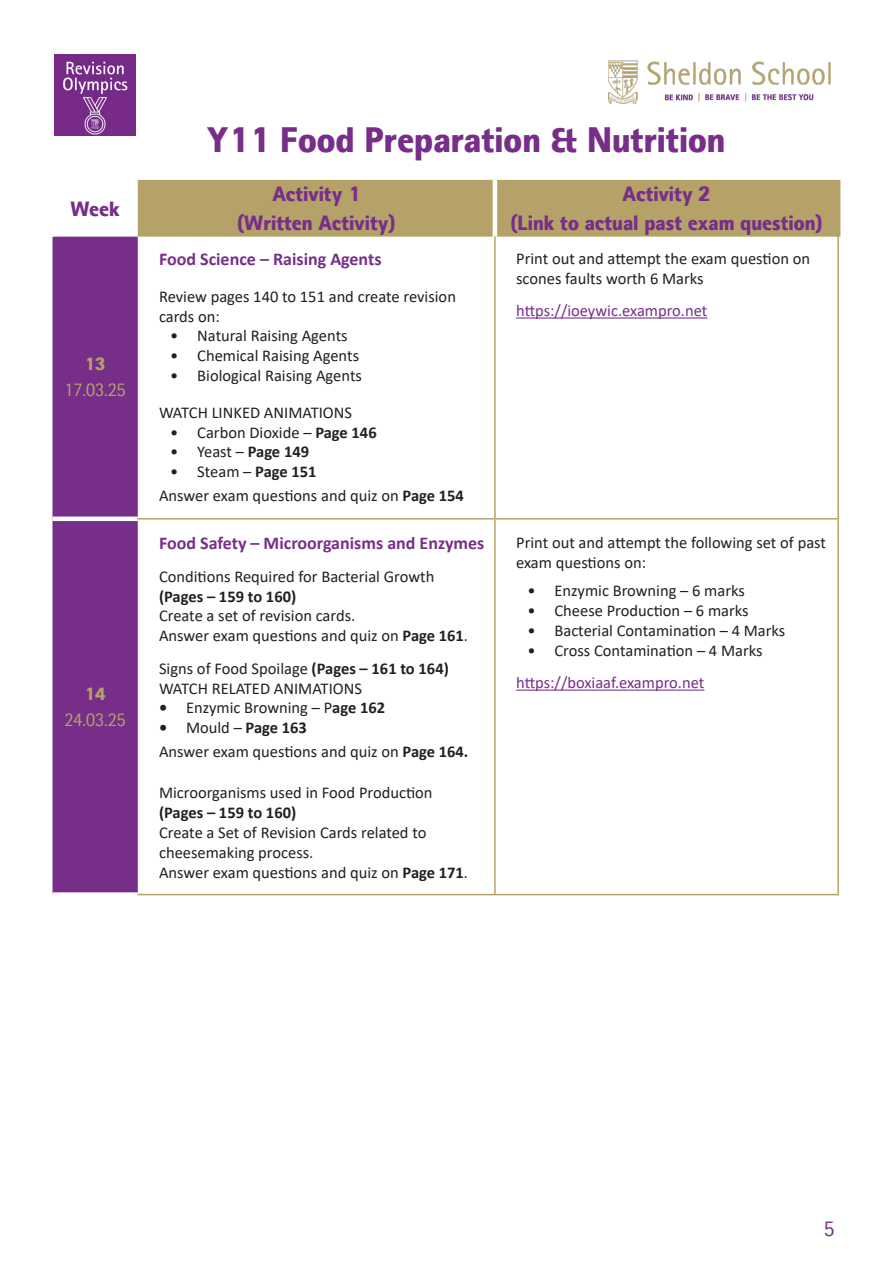
<style>
.page{position:relative;width:893px;height:1263px;background:#fff}
.page>*{position:absolute;margin:0;border:0;box-sizing:border-box;transform-origin:0 0}
.t1{font:900 36px "Rotis II Sans Pro";color:#772e89}
.t2{font:900 21px "Rotis II Sans Pro";color:#772e89}
.t3{font:21px "Rotis II Sans Pro";color:#772e89}
.activity_header{font:700 18px "Calibri";color:#772e89}
.t4{font:18px "Rotis II Sans Pro";color:#b5a269}
.t5{font:900 18px "Rotis II Sans Pro";color:#b5a269}
.basic_body{font:16.5px/19.8px "Calibri";color:#231f20}
.basic_body-2{font:16.5px "Calibri";color:#772e89}
.basic_body-3{font:700 16.5px "Calibri";color:#231f20}
.s1{font-weight:700}
.s2{font-weight:400}
</style>
<div class="page">
<img style="left:608px;top:60px;width:223px;height:43px">
<img style="left:54px;top:54px;width:81px;height:81px">
<div style="left:138px;top:180px;width:698px;height:57px;background:#b5a269"></div>
<div style="left:52px;top:237px;width:86px;height:655px;background:#772e89"></div>
<hr style="left:493px;top:180px;width:4px;height:57px;background:#fff">
<hr style="left:494px;top:237px;width:2px;height:281px;background:#b5a269">
<hr style="left:837px;top:237px;width:2px;height:281px;background:#b5a269">
<hr style="left:494px;top:519px;width:2px;height:375px;background:#b5a269">
<hr style="left:837px;top:519px;width:2px;height:375px;background:#b5a269">
<div style="left:52px;top:516px;width:86px;height:5px;background:#fff"></div>
<hr style="left:138px;top:518px;width:357px;height:1px;background:#b5a269">
<hr style="left:495px;top:518px;width:344px;height:1px;background:#b5a269">
<hr style="left:138px;top:894px;width:357px;height:1px;background:#b5a269">
<hr style="left:495px;top:894px;width:344px;height:1px;background:#b5a269">
<hr style="left:836px;top:180px;width:4px;height:57px;background:#b5a269">
<hr style="left:516px;top:317px;width:191px;height:2px;background:#772e89">
<hr style="left:516px;top:690px;width:188px;height:1px;background:#772e89">
<p class="t2" style="left:70px;top:196px;width:51px">Week</p>
<p class="t5" style="left:85px;top:353px;width:23px">13</p>
<p class="t4" style="left:64px;top:380px;width:63px">17.03.25</p>
<p class="t5" style="left:85px;top:683px;width:23px">14</p>
<p class="t4" style="left:64px;top:710px;width:63px">24.03.25</p>
<p class="t1" style="left:207px;top:119px;width:520px">Y11 Food Preparation &amp; Nutrition</p>
<p class="t2" style="left:272px;top:182px;width:90px">Activity 1</p>
<p class="t2" style="left:237px;top:211px;width:160px">(Written Activity)</p>
<p class="activity_header" style="left:159px;top:246px;width:224px">Food Science – Raising Agents</p>
<p class="basic_body" style="left:159px;top:286px;width:298px">Review pages 140 to 151 and create revision cards on:</p>
<p class="basic_body" style="left:170px;top:325px;width:179px">• Natural Raising Agents</p>
<p class="basic_body" style="left:170px;top:345px;width:190px">• Chemical Raising Agents</p>
<p class="basic_body" style="left:170px;top:365px;width:193px">• Biological Raising Agents</p>
<p class="basic_body" style="left:159px;top:402px;width:195px">WATCH LINKED ANIMATIONS</p>
<p class="basic_body" style="left:170px;top:422px;width:208px">• Carbon Dioxide – <span class="s1">Page 146</span></p>
<p class="basic_body" style="left:170px;top:442px;width:140px">• Yeast – <span class="s1">Page 149</span></p>
<p class="basic_body" style="left:170px;top:461px;width:148px">• Steam – <span class="s1">Page 151</span></p>
<p class="basic_body" style="left:159px;top:485px;width:306px">Answer exam questions and quiz on <span class="s1">Page 154</span></p>
<p class="activity_header" style="left:159px;top:531px;width:327px">Food Safety – Microorganisms and Enzymes</p>
<p class="basic_body" style="left:159px;top:566px;width:277px">Conditions Required for Bacterial Growth</p>
<p class="basic_body-3" style="left:159px;top:584px;width:139px">(Pages – 159 to 160)</p>
<p class="basic_body" style="left:159px;top:606px;width:198px">Create a set of revision cards.</p>
<p class="basic_body" style="left:159px;top:625px;width:311px">Answer exam questions and quiz on <span class="s1">Page 161</span>.</p>
<p class="basic_body" style="left:159px;top:658px;width:291px">Signs of Food Spoilage <span class="s1">(Pages – 161 to 164)</span></p>
<p class="basic_body" style="left:159px;top:678px;width:204px">WATCH RELATED ANIMATIONS</p>
<p class="basic_body" style="left:159px;top:698px;width:228px"><span class="s1">•</span> Enzymic Browning – P<span class="s1">age 162</span></p>
<p class="basic_body-3" style="left:159px;top:716px;width:149px">• <span class="s2">Mould –</span> Page 163</p>
<p class="basic_body" style="left:159px;top:741px;width:311px">Answer exam questions and quiz on <span class="s1">Page 164.</span></p>
<p class="basic_body" style="left:159px;top:782px;width:275px">Microorganisms used in Food Production</p>
<p class="basic_body-3" style="left:159px;top:801px;width:139px">(Pages – 159 to 160)</p>
<p class="basic_body" style="left:159px;top:822px;width:269px">Create a Set of Revision Cards related to cheesemaking process.</p>
<p class="basic_body" style="left:159px;top:862px;width:311px">Answer exam questions and quiz on <span class="s1">Page 171</span>.</p>
<p class="t2" style="left:623px;top:182px;width:90px">Activity 2</p>
<p class="t2" style="left:510px;top:211px;width:314px">(Link to actual past exam question)</p>
<p class="basic_body" style="left:516px;top:248px;width:295px">Print out and attempt the exam question on scones faults worth 6 Marks</p>
<p class="basic_body-2" style="left:516px;top:299px;width:193px">https://ioeywic.exampro.net</p>
<p class="basic_body" style="left:516px;top:532px;width:311px">Print out and attempt the following set of past exam questions on:</p>
<p class="basic_body" style="left:527px;top:580px;width:219px">• Enzymic Browning – 6 marks</p>
<p class="basic_body" style="left:527px;top:600px;width:223px">• Cheese Production – 6 marks</p>
<p class="basic_body" style="left:527px;top:620px;width:259px">• Bacterial Contamination – 4 Marks</p>
<p class="basic_body" style="left:527px;top:640px;width:237px">• Cross Contamination – 4 Marks</p>
<p class="basic_body-2" style="left:516px;top:671px;width:190px">https://boxiaaf.exampro.net</p>
<p class="t3" style="left:824px;top:1217px;width:12px">5</p>
</div>
